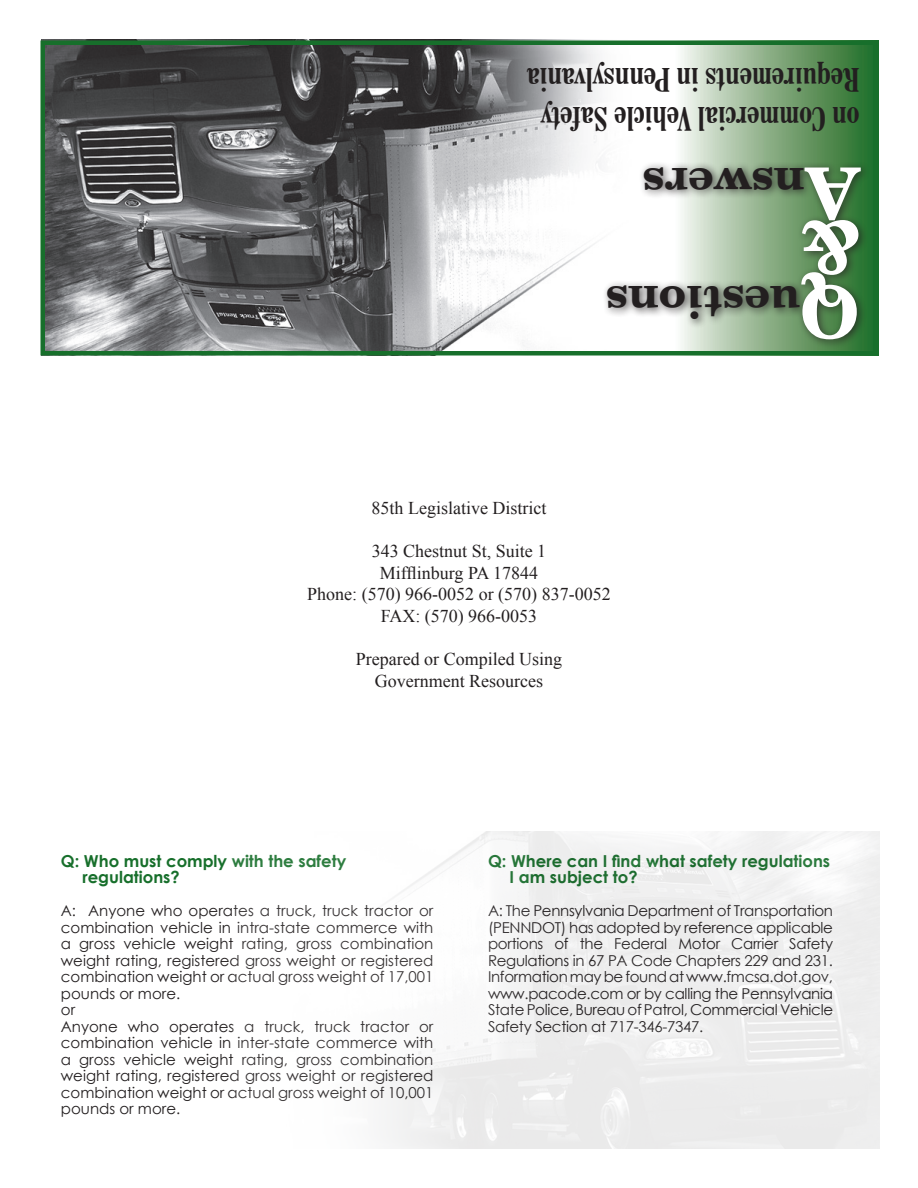
<style>
.page{position:relative;width:918px;height:1188px;background:#fff}
.page>*{position:absolute;margin:0;border:0;box-sizing:border-box;transform-origin:0 0}
.t1{font:700 72px "Century Schoolbook BT";color:#fff}
.t2{font:700 45px "Century Schoolbook BT";color:#231f20}
.t3{font:700 condensed 33px "Century Schoolbook BT";color:#231f20}
.t4{font:18px "Times New Roman";color:#231f20}
.Question{font:700 16.5px/16.5px "Century Gothic";color:#176f2b}
.Answer{font:15px/16.5px "Century Gothic";color:#231f20;text-align:justify}
</style>
<div class="page">
<img style="left:45px;top:45px;width:555px;height:306px">
<div style="left:676px;top:41px;width:203px;height:315px;background:linear-gradient(to right,#f3f3ec,#19661b)"></div>
<div style="left:602px;top:161px;width:269px;height:188px;background:#231f20;opacity:.75"></div>
<div style="left:40px;top:40px;width:838px;height:316px;border:4px solid #176f2b"></div>
<p class="t3" style="left:859px;top:99px;width:334px;rotate:-180deg">Requirements in Pennsylvania</p>
<p class="t3" style="left:859px;top:139px;width:320px;rotate:-180deg">on Commercial Vehicle Safety</p>
<p class="t2" style="left:805px;top:212px;width:163px;rotate:-180deg">nswers</p>
<p class="t1" style="left:859px;top:238px;width:56px;rotate:-180deg">A</p>
<p class="t1" style="left:859px;top:292px;width:60px;rotate:-180deg">&amp;</p>
<p class="t1" style="left:859px;top:357px;width:61px;rotate:-180deg">Q</p>
<p class="t2" style="left:800px;top:330px;width:195px;rotate:-180deg">uestions</p>
<p class="t4" style="left:372px;top:496px;width:176px">85th Legislative District</p>
<p class="t4" style="left:372px;top:539px;width:176px">343 Chestnut St, Suite 1</p>
<p class="t4" style="left:380px;top:561px;width:160px">Mifflinburg PA 17844</p>
<p class="t4" style="left:307px;top:582px;width:305px">Phone: (570) 966-0052 or (570) 837-0052</p>
<p class="t4" style="left:381px;top:604px;width:158px">FAX: (570) 966-0053</p>
<p class="t4" style="left:356px;top:647px;width:208px">Prepared or Compiled Using</p>
<p class="t4" style="left:375px;top:669px;width:170px">Government Resources</p>
<p class="Question" style="left:82px;top:852px;width:265px;text-indent:-22px">Q: Who must comply with the safety regulations?</p>
<p class="Answer" style="left:61px;top:902px;width:374px">A: Anyone who operates a truck, truck tractor or combination vehicle in intra-state commerce with a gross vehicle weight rating, gross combination weight rating, registered gross weight or registered combination weight or actual gross weight of 17,001 pounds or more.</p>
<p class="Answer" style="left:61px;top:1001px;width:16px">or</p>
<p class="Answer" style="left:61px;top:1018px;width:374px">Anyone who operates a truck, truck tractor or combination vehicle in inter-state commerce with a gross vehicle weight rating, gross combination weight rating, registered gross weight or registered combination weight or actual gross weight of 10,001 pounds or more.</p>
<p class="Question" style="left:510px;top:852px;width:322px;text-indent:-22px">Q: Where can I find what safety regulations<br>I am subject to?</p>
<p class="Answer" style="left:488px;top:903px;width:347px">A: The Pennsylvania Department of Transportation (PENNDOT) has adopted by reference applicable portions of the Federal Motor Carrier Safety Regulations in 67 PA Code Chapters 229 and 231.<br>Information may be found at www.fmcsa.dot.gov, www.pacode.com or by calling the Pennsylvania State Police, Bureau of Patrol, Commercial Vehicle Safety Section at 717-346-7347.</p>
</div>
